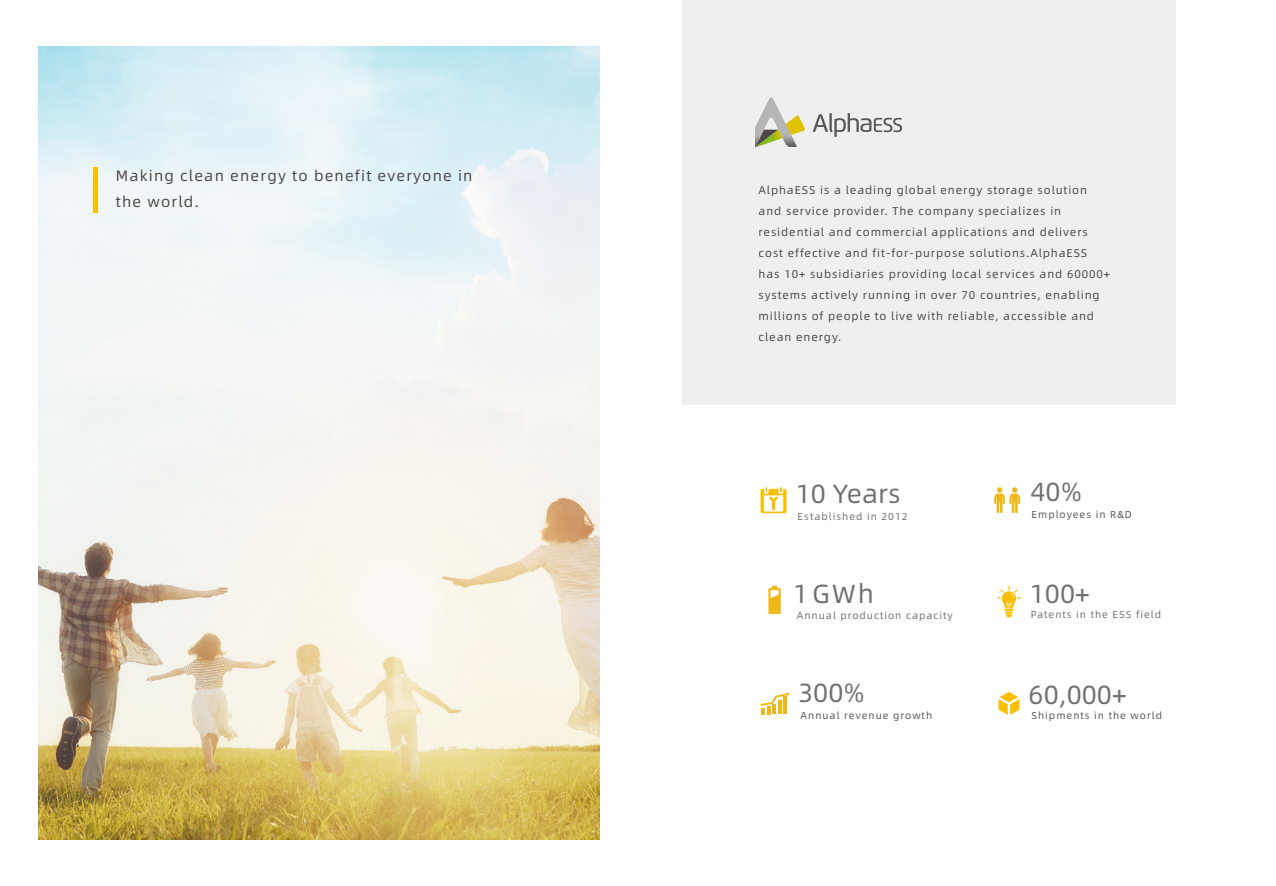
<style>
.page{position:relative;width:1276px;height:886px;background:#fff}
.page>*{position:absolute;margin:0;border:0;box-sizing:border-box;transform-origin:0 0}
.t1{font:26.25px "Alibaba Pu Hui Ti";color:#727171}
.t2{font:15px/26px "Alibaba Pu Hui Ti";letter-spacing:.08em;color:#4c4948}
.t3{font:11.25px/21px "Alibaba Pu Hui Ti";letter-spacing:.08em;color:#4c4948}
.t4{font:10px "Alibaba Pu Hui Ti";letter-spacing:.1em;color:#727171}
.t5{font:10px "Alibaba Pu Hui Ti";letter-spacing:.1em;color:#595757}
</style>
<div class="page">
<img style="left:39px;top:47px;width:560px;height:793px">
<div style="left:682px;top:0;width:493px;height:404px;background:#efefef"></div>
<svg style="left:760px;top:692px;width:29px;height:22px"></svg>
<hr style="left:772px;top:704px;width:4px;height:10px;background:#efb816">
<hr style="left:778px;top:700px;width:3px;height:14px;background:#efb816">
<hr style="left:783px;top:697px;width:4px;height:17px;background:#efb816">
<svg style="left:997px;top:586px;width:24px;height:31px"></svg>
<svg style="left:994px;top:487px;width:26px;height:26px"></svg>
<svg style="left:768px;top:586px;width:13px;height:28px"></svg>
<svg style="left:998px;top:692px;width:21px;height:23px"></svg>
<svg style="left:760px;top:487px;width:26px;height:26px"></svg>
<div style="left:93px;top:167px;width:5px;height:46px;background:#fabf00"></div>
<svg style="left:755px;top:97px;width:50px;height:51px"></svg>
<svg style="left:812px;top:113px;width:90px;height:24px"></svg>
<h2 class="t2" style="left:116px;top:162px;width:358px">Making clean energy to benefit everyone in the world.</h2>
<p class="t3" style="left:758px;top:179px;width:353px">AlphaESS is a leading global energy storage solution and service provider. The company specializes in residential and commercial applications and delivers cost effective and fit-for-purpose solutions.AlphaESS has 10+ subsidiaries providing local services and 60000+ systems actively running in over 70 countries, enabling millions of people to live with reliable, accessible and clean energy.</p>
<h1 class="t1" style="left:796px;top:474px;width:106px">10 Years</h1>
<h1 class="t1" style="left:1030px;top:472px;width:53px">40%</h1>
<p class="t4" style="left:797px;top:509px;width:111px">Established in 2012</p>
<p class="t5" style="left:1031px;top:507px;width:102px">Employees in R&amp;D</p>
<h1 class="t1" style="left:793px;top:574px;width:82px">1GWh</h1>
<h1 class="t1" style="left:1030px;top:574px;width:61px">100+</h1>
<p class="t4" style="left:797px;top:608px;width:158px">Annual production capacity</p>
<p class="t4" style="left:1030px;top:607px;width:132px">Patents in the ESS field</p>
<h1 class="t1" style="left:798px;top:673px;width:68px">300%</h1>
<p class="t5" style="left:800px;top:707px;width:133px">Annual revenue growth</p>
<h1 class="t1" style="left:1028px;top:675px;width:99px">60,000+</h1>
<p class="t5" style="left:1031px;top:708px;width:132px">Shipments in the world</p>
</div>
